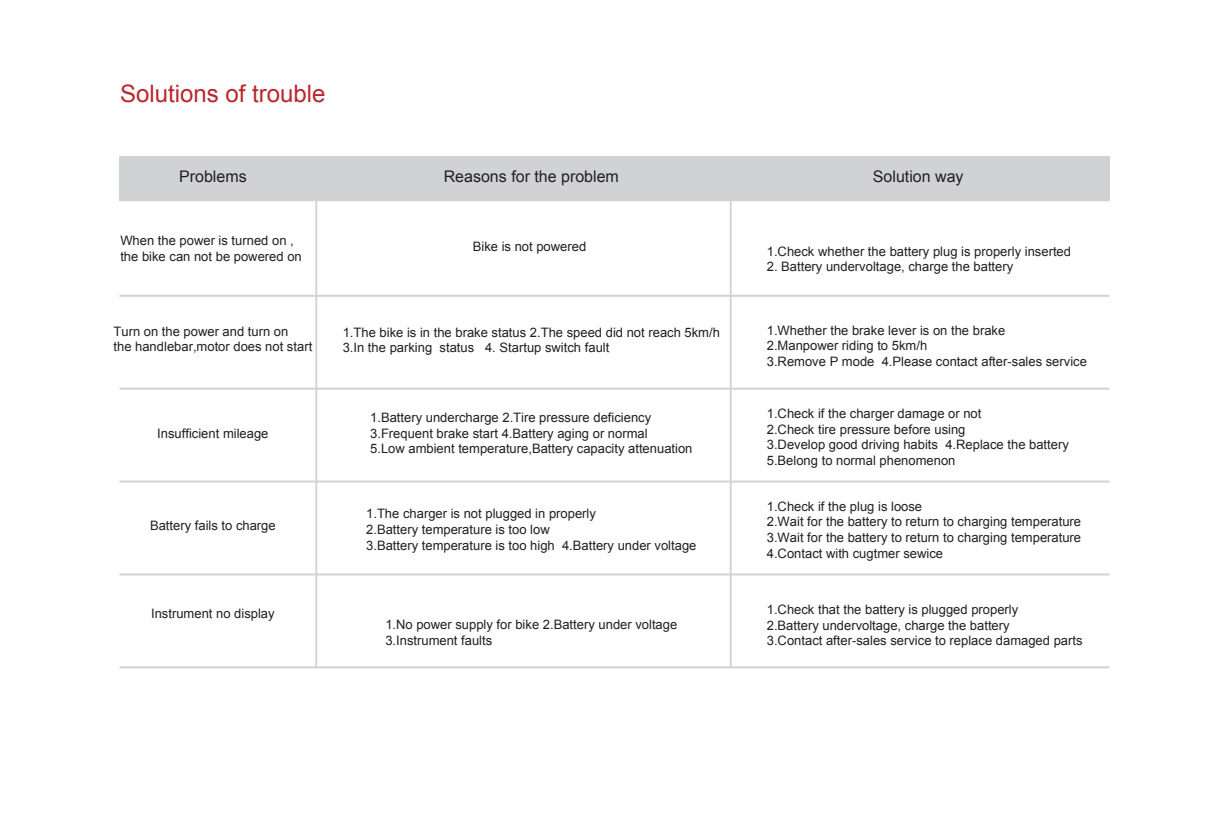
<style>
.page{position:relative;width:1225px;height:828px;background:#fff}
.page>*{position:absolute;margin:0;border:0;box-sizing:border-box;transform-origin:0 0}
.t1{font:24px "Arial";color:#b7282e}
.t2{font:16px "Arial";color:#231f20}
.t3{font:13px/15.6px "Arial";color:#231f20}
</style>
<div class="page">
<div style="left:119px;top:156px;width:990px;height:44px;background:#d1d2d4"></div>
<hr style="left:315px;top:156px;width:2px;height:511px;background:#d1d2d4">
<hr style="left:730px;top:156px;width:1px;height:511px;background:#d1d2d4">
<hr style="left:119px;top:295px;width:990px;height:2px;background:#d1d2d4">
<hr style="left:119px;top:199px;width:990px;height:2px;background:#d1d2d4">
<hr style="left:119px;top:388px;width:990px;height:2px;background:#d1d2d4">
<hr style="left:119px;top:480px;width:990px;height:2px;background:#d1d2d4">
<hr style="left:119px;top:573px;width:990px;height:2px;background:#d1d2d4">
<hr style="left:119px;top:666px;width:990px;height:2px;background:#d1d2d4">
<h1 class="t1" style="left:120px;top:78px;width:207px">Solutions of trouble</h1>
<p class="t2" style="left:179px;top:166px;width:69px">Problems</p>
<p class="t2" style="left:444px;top:166px;width:177px">Reasons for the problem</p>
<p class="t2" style="left:873px;top:166px;width:92px">Solution way</p>
<p class="t3" style="left:120px;top:233px;width:183px">When the power is turned on , the bike can not be powered on</p>
<p class="t3" style="left:113px;top:323px;width:200px">Turn on the power and turn on<br>the handlebar,motor does not start</p>
<p class="t3" style="left:157px;top:426px;width:113px">Insufficient mileage</p>
<p class="t3" style="left:150px;top:518px;width:127px">Battery fails to charge</p>
<p class="t3" style="left:151px;top:606px;width:125px">Instrument no display</p>
<p class="t3" style="left:473px;top:238px;width:115px">Bike is not powered</p>
<p class="t3" style="left:343px;top:324px;width:379px">1.The bike is in the brake status 2.The speed did not reach 5km/h<br>3.In the parking status 4. Startup switch fault</p>
<p class="t3" style="left:370px;top:410px;width:324px">1.Battery undercharge 2.Tire pressure deficiency<br>3.Frequent brake start 4.Battery aging or normal<br>5.Low ambient temperature,Battery capacity attenuation</p>
<p class="t3" style="left:366px;top:506px;width:332px">1.The charger is not plugged in properly<br>2.Battery temperature is too low<br>3.Battery temperature is too high 4.Battery under voltage</p>
<p class="t3" style="left:385px;top:617px;width:293px">1.No power supply for bike 2.Battery under voltage<br>3.Instrument faults</p>
<p class="t3" style="left:767px;top:243px;width:306px">1.Check whether the battery plug is properly inserted</p>
<p class="t3" style="left:767px;top:259px;width:248px">2. Battery undervoltage, charge the battery</p>
<p class="t3" style="left:767px;top:322px;width:322px">1.Whether the brake lever is on the brake<br>2.Manpower riding to 5km/h<br>3.Remove P mode 4.Please contact after-sales service</p>
<p class="t3" style="left:767px;top:406px;width:304px">1.Check if the charger damage or not<br>2.Check tire pressure before using<br>3.Develop good driving habits 4.Replace the battery 5.Belong to normal phenomenon</p>
<p class="t3" style="left:767px;top:498px;width:316px">1.Check if the plug is loose<br>2.Wait for the battery to return to charging temperature 3.Wait for the battery to return to charging temperature 4.Contact with cugtmer sewice</p>
<p class="t3" style="left:767px;top:602px;width:317px">1.Check that the battery is plugged properly<br>2.Battery undervoltage, charge the battery<br>3.Contact after-sales service to replace damaged parts</p>
</div>
